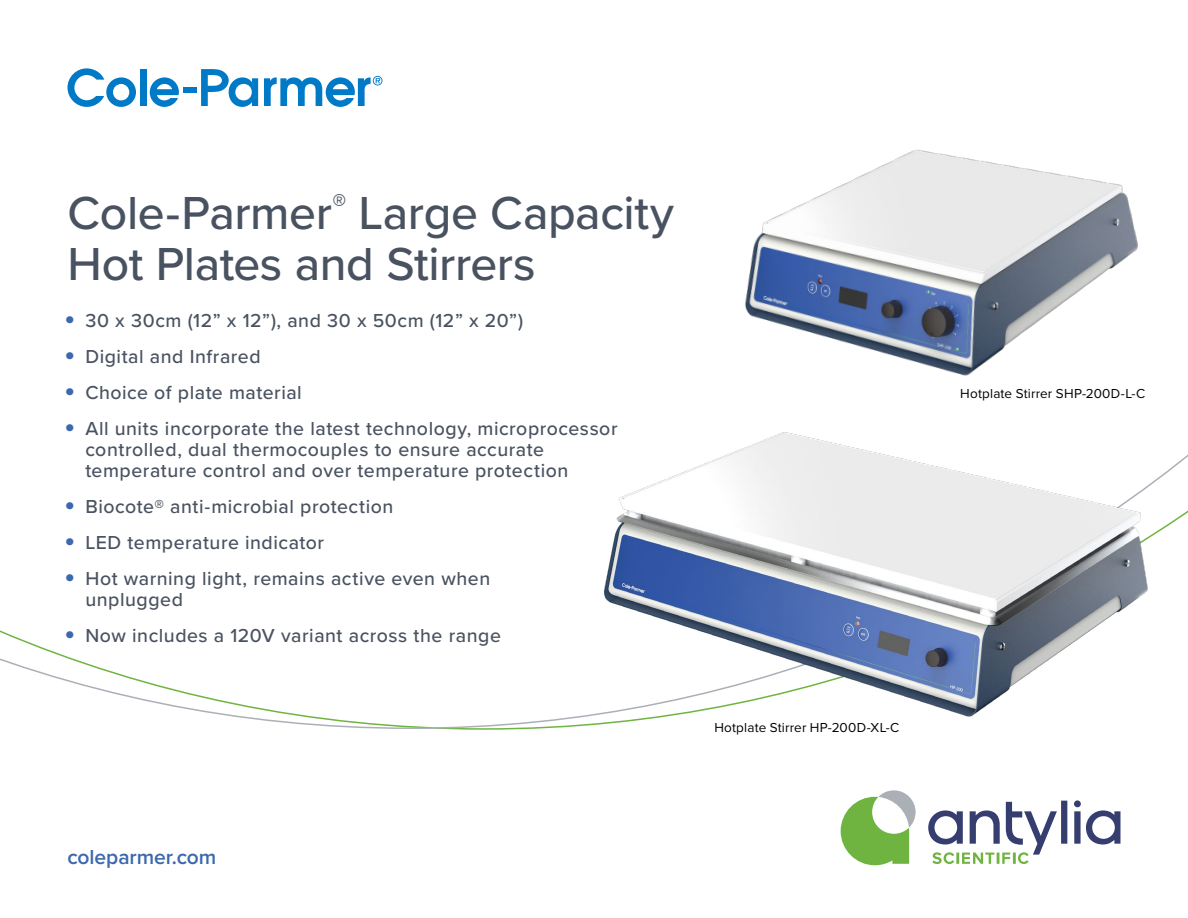
<style>
.page{position:relative;width:1188px;height:918px;background:#fff}
.page>*{position:absolute;margin:0;border:0;box-sizing:border-box;transform-origin:0 0}
.t1{font:500 48px/51px "Proxima Nova";letter-spacing:-.01em;color:#495260}
.t2{font:600 21px "Proxima Nova";letter-spacing:-.005em;color:#3c68ae}
.t3{font:500 19.5px/21px "Proxima Nova";letter-spacing:.025em;color:#495260}
.t4{font:13.5px "Proxima Nova";letter-spacing:.01em;color:#000}
.s1{font-weight:700;font-size:30px;color:#3c68ae}
.s2{font-weight:700}
</style>
<div class="page">
<svg style="left:67px;top:68px;width:69px;height:39px"></svg>
<div style="left:140px;top:69px;width:6px;height:37px;background:#007ac7"></div>
<svg style="left:150px;top:77px;width:29px;height:30px"></svg>
<div style="left:183px;top:87px;width:14px;height:6px;background:#007ac7"></div>
<svg style="left:201px;top:69px;width:57px;height:38px"></svg>
<svg style="left:264px;top:76px;width:119px;height:31px"></svg>
<div style="left:1074px;top:800px;width:7px;height:7px;background:#353e6e;border-radius:50%"></div>
<svg style="left:1074px;top:810px;width:46px;height:35px"></svg>
<svg style="left:841px;top:790px;width:75px;height:75px"></svg>
<svg style="left:928px;top:801px;width:139px;height:63px"></svg>
<img style="left:745px;top:149px;width:393px;height:227px">
<img style="left:578px;top:432px;width:610px;height:295px">
<h1 class="t1" style="left:67px;top:186px;width:608px">Cole-Parmer<sup>®</sup> Large Capacity<br>Hot Plates and Stirrers</h1>
<p class="t3" style="left:64px;top:309px;width:460px"><span class="s1">•</span> 30 x 30cm (12” x 12”), and 30 x 50cm (12” x 20”)</p>
<p class="t3" style="left:64px;top:345px;width:198px"><span class="s1">•</span> Digital and Infrared</p>
<p class="t3" style="left:64px;top:381px;width:239px"><span class="s1">•</span> Choice of plate material</p>
<p class="t3" style="left:85px;top:417px;width:534px;text-indent:-21px"><span class="s1">•</span> All units incorporate the latest technology, microprocessor controlled, dual thermocouples to ensure accurate temperature control and over temperature protection</p>
<p class="t3" style="left:64px;top:495px;width:331px"><span class="s1">•</span> Biocote<span class="s2">®</span> anti-microbial protection</p>
<p class="t3" style="left:64px;top:531px;width:261px"><span class="s1">•</span> LED temperature indicator</p>
<p class="t3" style="left:85px;top:567px;width:406px;text-indent:-21px"><span class="s1">•</span> Hot warning light, remains active even when unplugged</p>
<p class="t3" style="left:64px;top:624px;width:438px"><span class="s1">•</span> Now includes a 120V variant across the range</p>
<p class="t4" style="left:714px;top:717px;width:187px">Hotplate Stirrer HP-200D-XL-C</p>
<p class="t2" style="left:68px;top:841px;width:150px">coleparmer.com</p>
<p class="t4" style="left:960px;top:383px;width:186px">Hotplate Stirrer SHP-200D-L-C</p>
</div>
